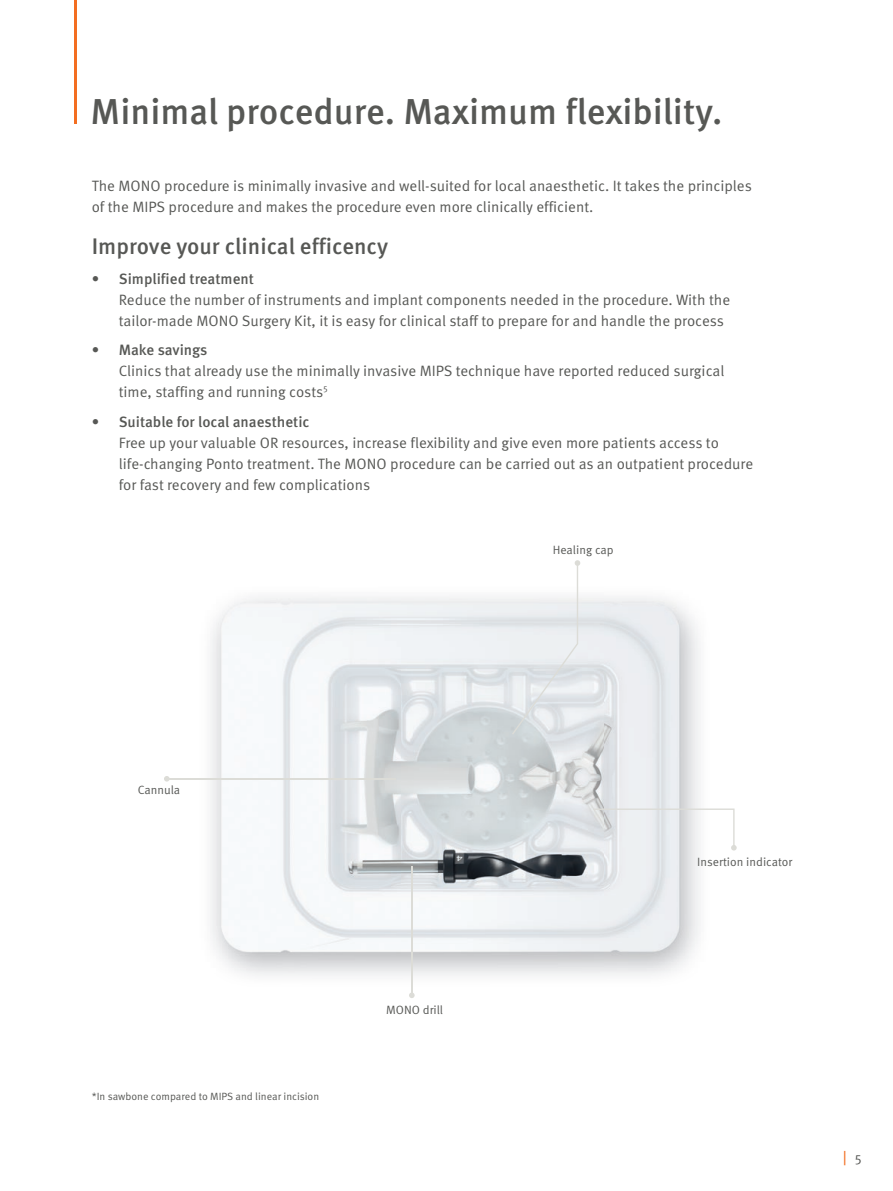
<style>
.page{position:relative;width:893px;height:1191px;background:#fff}
.page>*{position:absolute;margin:0;border:0;box-sizing:border-box;transform-origin:0 0}
.t1{font:500 36px "Meta Pro OM";color:#575855}
.t2{font:500 22.5px "Meta Pro OM";color:#575855}
.t3{font:15px/21px "Meta Pro OM";color:#575855}
.t4{font:500 15px "Meta Pro OM";color:#575855}
.t5{font:13.5px "Meta Pro OM";color:#575855}
.t6{font:12px "Meta Pro OM";color:#575855}
.t7{font:10.5px "Meta Pro OM";color:#575855}
</style>
<div class="page">
<img style="left:199px;top:591px;width:506px;height:381px">
<svg style="left:512px;top:560px;width:68px;height:174px"></svg>
<hr style="left:167px;top:778px;width:229px;height:1px;background:#dcdcd7">
<svg style="left:164px;top:776px;width:6px;height:5px"></svg>
<svg style="left:593px;top:808px;width:144px;height:42px"></svg>
<hr style="left:411px;top:866px;width:1px;height:129px;background:#dcdcd7">
<svg style="left:409px;top:992px;width:6px;height:6px"></svg>
<hr style="left:74px;top:0;width:3px;height:17px;background:#f36e21">
<hr style="left:74px;top:17px;width:3px;height:60px;background:#f36e21">
<hr style="left:74px;top:77px;width:3px;height:47px;background:#f36e21">
<h1 class="t1" style="left:91px;top:90px;width:633px">Minimal procedure. Maximum flexibility.</h1>
<p class="t3" style="left:92px;top:175px;width:662px">The MONO procedure is minimally invasive and well-suited for local anaesthetic. It takes the principles of the MIPS procedure and makes the procedure even more clinically efficient.</p>
<h2 class="t2" style="left:92px;top:232px;width:298px">Improve your clinical efficency</h2>
<p class="t4" style="left:92px;top:269px;width:164px">• Simplified treatment</p>
<p class="t3" style="left:119px;top:289px;width:613px">Reduce the number of instruments and implant components needed in the procedure. With the tailor-made MONO Surgery Kit, it is easy for clinical staff to prepare for and handle the process</p>
<p class="t4" style="left:92px;top:340px;width:117px">• Make savings</p>
<p class="t3" style="left:119px;top:360px;width:607px">Clinics that already use the minimally invasive MIPS technique have reported reduced surgical time, staffing and running costs<sup>5</sup></p>
<p class="t4" style="left:92px;top:412px;width:219px">• Suitable for local anaesthetic</p>
<p class="t3" style="left:119px;top:432px;width:636px">Free up your valuable OR resources, increase flexibility and give even more patients access to life-changing Ponto treatment. The MONO procedure can be carried out as an outpatient procedure for fast recovery and few complications</p>
<p class="t6" style="left:553px;top:542px;width:62px">Healing cap</p>
<p class="t6" style="left:138px;top:783px;width:44px">Cannula</p>
<p class="t7" style="left:92px;top:1089px;width:229px">*In sawbone compared to MIPS and linear incision</p>
<p class="t6" style="left:386px;top:1002px;width:58px">MONO drill</p>
<p class="t6" style="left:697px;top:854px;width:97px">Insertion indicator</p>
<p class="t5" style="left:855px;top:1151px;width:8px">5</p>
</div>
